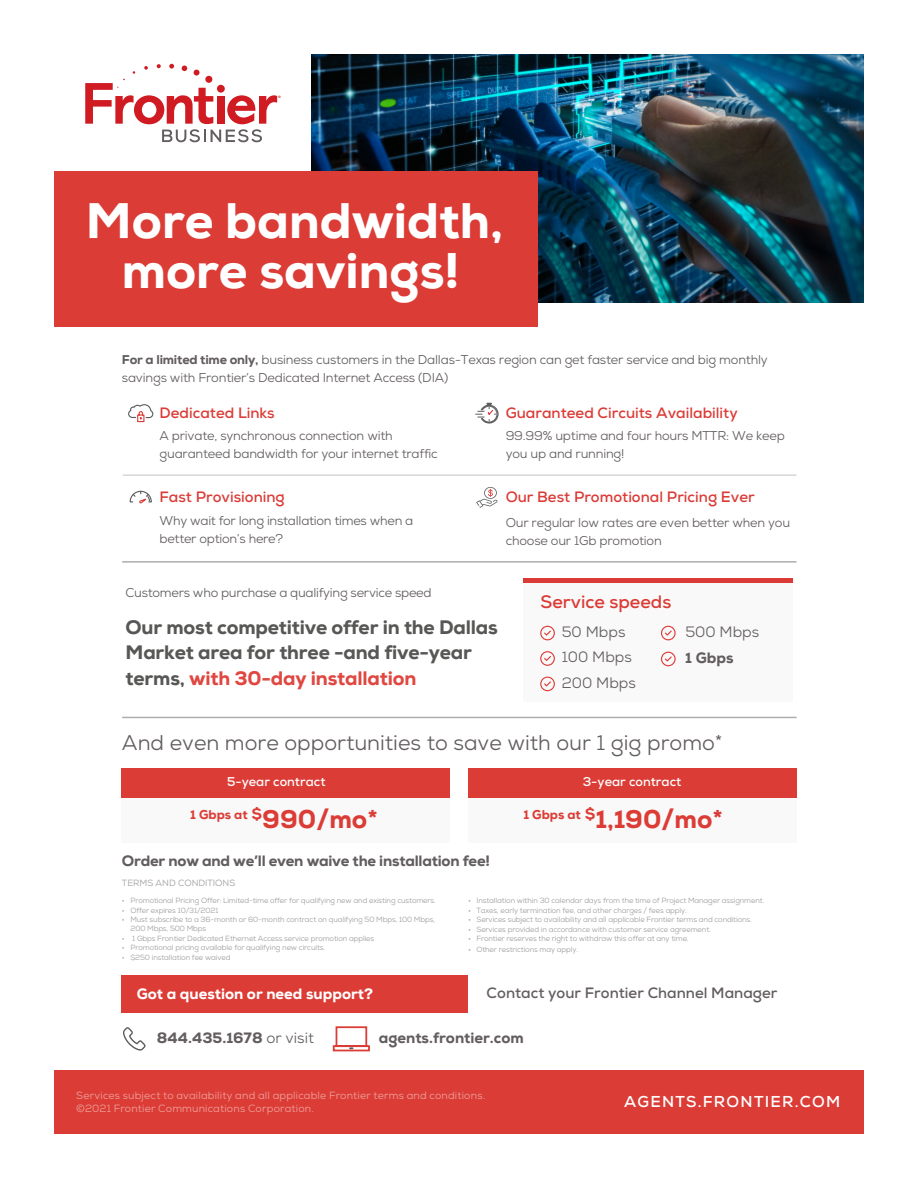
<style>
.page{position:relative;width:918px;height:1188px;background:#fff}
.page>*{position:absolute;margin:0;border:0;box-sizing:border-box;transform-origin:0 0}
.t1{font:800 49.8px/49.9px "Nexa";color:#fff;text-align:center}
.t2{font:800 25.5px "Nexa";color:#dc3c36}
.t3{font:21.3px "Nexa";color:#625d5f}
.t4{font:800 19.5px/25.5px "Nexa";letter-spacing:-.01em;color:#575756}
.t5{font:700 18px "Nexa";color:#db3b36}
.t6{font:700 15.75px "Nexa";letter-spacing:.08em;color:#fff}
.t7{font:700 15px "Nexa";color:#db3b36}
.t8{font:800 15px "Nexa";letter-spacing:-.015em;color:#625d5f}
.t9{font:800 15px "Nexa";color:#635d5f}
.t10{font:700 15px "Nexa";color:#635d5f}
.t11{font:15px "Nexa";color:#625d5f}
.t12{font:800 15px "Nexa";color:#fff}
.t13{font:12.75px/18px "Nexa";letter-spacing:-.015em;color:#625d5f}
.t14{font:700 12.75px "Nexa";color:#fff}
.t15{font:800 12.75px "Nexa";color:#dc3c36}
.t16{font:10.5px/12.5px "Nexa";letter-spacing:.015em;color:#eea49f}
.t17{font:9px "Nexa";color:#9f9c9f}
.t18{font:7.5px/9px "Nexa";letter-spacing:-.015em;color:#9f9c9f}
.t19{font:700 3.3px "Nexa";color:#d01b23}
.s1{font-weight:800}
.s2{color:#e04741}
.s3{font-weight:400}
</style>
<div class="page">
<img style="left:312px;top:54px;width:552px;height:249px">
<div style="left:54px;top:171px;width:483px;height:155px;background:#dc3c36"></div>
<svg style="left:85px;top:64px;width:192px;height:78px"></svg>
<hr style="left:123px;top:474px;width:673px;height:2px;background:#d4d6d5">
<hr style="left:123px;top:561px;width:673px;height:2px;background:#acaeab">
<hr style="left:123px;top:717px;width:673px;height:1px;background:#acaeab">
<svg style="left:129px;top:490px;width:23px;height:14px"></svg>
<svg style="left:476px;top:403px;width:22px;height:21px"></svg>
<svg style="left:123px;top:1027px;width:23px;height:24px"></svg>
<div style="left:122px;top:975px;width:346px;height:37px;background:#dc3c36"></div>
<svg style="left:332px;top:1026px;width:38px;height:26px"></svg>
<svg style="left:128px;top:404px;width:26px;height:19px"></svg>
<svg style="left:476px;top:487px;width:22px;height:21px"></svg>
<div style="left:122px;top:769px;width:328px;height:29px;background:#dc3c36"></div>
<div style="left:468px;top:769px;width:328px;height:29px;background:#dc3c36"></div>
<div style="left:468px;top:798px;width:328px;height:44px;background:#f9f9f9"></div>
<div style="left:122px;top:798px;width:328px;height:44px;background:#f9f9f9"></div>
<div style="left:524px;top:578px;width:269px;height:123px;background:#f9f9f9"></div>
<hr style="left:524px;top:578px;width:269px;height:4px;background:#db3b36">
<svg style="left:540px;top:626px;width:15px;height:14px"></svg>
<svg style="left:661px;top:626px;width:15px;height:14px"></svg>
<svg style="left:540px;top:651px;width:15px;height:15px"></svg>
<svg style="left:661px;top:652px;width:15px;height:14px"></svg>
<svg style="left:540px;top:677px;width:15px;height:14px"></svg>
<div style="left:54px;top:1070px;width:810px;height:63px;background:#dc3c36"></div>
<p class="t19" style="left:278px;top:95px;width:4px">®</p>
<h1 class="t1" style="left:86px;top:196px;width:419px">More bandwidth, more savings!</h1>
<h3 class="t13" style="left:122px;top:351px;width:647px"><span class="s1">For a limited time only,</span> business customers in the Dallas-Texas region can get faster service and big monthly savings with Frontier’s Dedicated Internet Access (DIA)</h3>
<h3 class="t7" style="left:160px;top:404px;width:117px">Dedicated Links</h3>
<h3 class="t13" style="left:160px;top:427px;width:280px">A private, synchronous connection with guaranteed bandwidth for your internet traffic</h3>
<h3 class="t7" style="left:506px;top:404px;width:234px">Guaranteed Circuits Availability</h3>
<h3 class="t13" style="left:506px;top:427px;width:281px">99.99% uptime and four hours MTTR: We keep you up and running!</h3>
<h3 class="t7" style="left:160px;top:487px;width:127px">Fast Provisioning</h3>
<h3 class="t7" style="left:506px;top:487px;width:251px">Our Best Promotional Pricing Ever</h3>
<h3 class="t13" style="left:160px;top:512px;width:255px">Why wait for long installation times when a better option’s here?</h3>
<h3 class="t13" style="left:506px;top:513px;width:286px">Our regular low rates are even better when you choose our 1Gb promotion</h3>
<h3 class="t13" style="left:125px;top:584px;width:308px">Customers who purchase a qualifying service speed</h3>
<h3 class="t4" style="left:126px;top:614px;width:374px">Our most competitive offer in the Dallas<br>Market area for three -and five-year terms, <span class="s2">with 30-day installation</span></h3>
<h3 class="t5" style="left:541px;top:591px;width:132px">Service speeds</h3>
<h3 class="t11" style="left:562px;top:622px;width:65px">50 Mbps</h3>
<h3 class="t11" style="left:562px;top:673px;width:76px">200 Mbps</h3>
<h3 class="t11" style="left:562px;top:647px;width:72px">100 Mbps</h3>
<h3 class="t11" style="left:685px;top:622px;width:75px">500 Mbps</h3>
<h3 class="t8" style="left:685px;top:648px;width:50px">1 Gbps</h3>
<h3 class="t3" style="left:122px;top:729px;width:602px">And even more opportunities to save with our 1 gig promo*</h3>
<h3 class="t14" style="left:227px;top:774px;width:100px">5-year contract</h3>
<h2 class="t2" style="left:252px;top:803px;width:128px"><sup>$</sup>990/mo*</h2>
<h3 class="t15" style="left:190px;top:806px;width:59px">1 Gbps at</h3>
<h3 class="t8" style="left:122px;top:852px;width:370px">Order now and we’ll even waive the installation fee!</h3>
<p class="t17" style="left:122px;top:877px;width:115px">TERMS AND CONDITIONS</p>
<h3 class="t14" style="left:583px;top:774px;width:100px">3-year contract</h3>
<h2 class="t2" style="left:585px;top:803px;width:140px"><sup>$</sup>1,190/mo*</h2>
<h3 class="t15" style="left:524px;top:806px;width:59px">1 Gbps at</h3>
<p class="t18" style="left:122px;top:896px;width:315px">• Promotional Pricing Offer: Limited-time offer for qualifying new and existing customers.</p>
<p class="t18" style="left:122px;top:906px;width:98px">• Offer expires 10/31/2021</p>
<p class="t18" style="left:130px;top:915px;width:306px;text-indent:-9px">• Must subscribe to a 36-month or 60-month contract on qualifying 50 Mbps, 100 Mbps,<br>200 Mbps, 500 Mbps</p>
<p class="t18" style="left:122px;top:934px;width:254px">• 1 Gbps Frontier Dedicated Ethernet Access service promotion applies</p>
<p class="t18" style="left:122px;top:943px;width:205px">• Promotional pricing available for qualifying new circuits.</p>
<p class="t18" style="left:122px;top:952px;width:110px">• $250 installation fee waived</p>
<h3 class="t12" style="left:137px;top:984px;width:238px">Got a question or need support?</h3>
<p class="t18" style="left:468px;top:896px;width:298px">• Installation within 30 calendar days from the time of Project Manager assignment.</p>
<p class="t18" style="left:468px;top:906px;width:220px">• Taxes, early termination fee, and other charges / fees apply.</p>
<p class="t18" style="left:468px;top:915px;width:285px">• Services subject to availability and all applicable Frontier terms and conditions.</p>
<p class="t18" style="left:468px;top:925px;width:244px">• Services provided in accordance with customer service agreement.</p>
<p class="t18" style="left:468px;top:934px;width:222px">• Frontier reserves the right to withdraw this offer at any time.</p>
<p class="t18" style="left:468px;top:945px;width:112px">• Other restrictions may apply.</p>
<h3 class="t10" style="left:487px;top:983px;width:292px">Contact your Frontier Channel Manager</h3>
<h3 class="t9" style="left:157px;top:1029px;width:158px">844.435.1678 <span class="s3">or visit</span></h3>
<h3 class="t9" style="left:379px;top:1029px;width:147px">agents.frontier.com</h3>
<h3 class="t16" style="left:76px;top:1089px;width:411px">Services subject to availability and all applicable Frontier terms and conditions. ©2021 Frontier Communications Corporation.</h3>
<h3 class="t6" style="left:624px;top:1092px;width:218px">AGENTS.FRONTIER.COM</h3>
</div>
